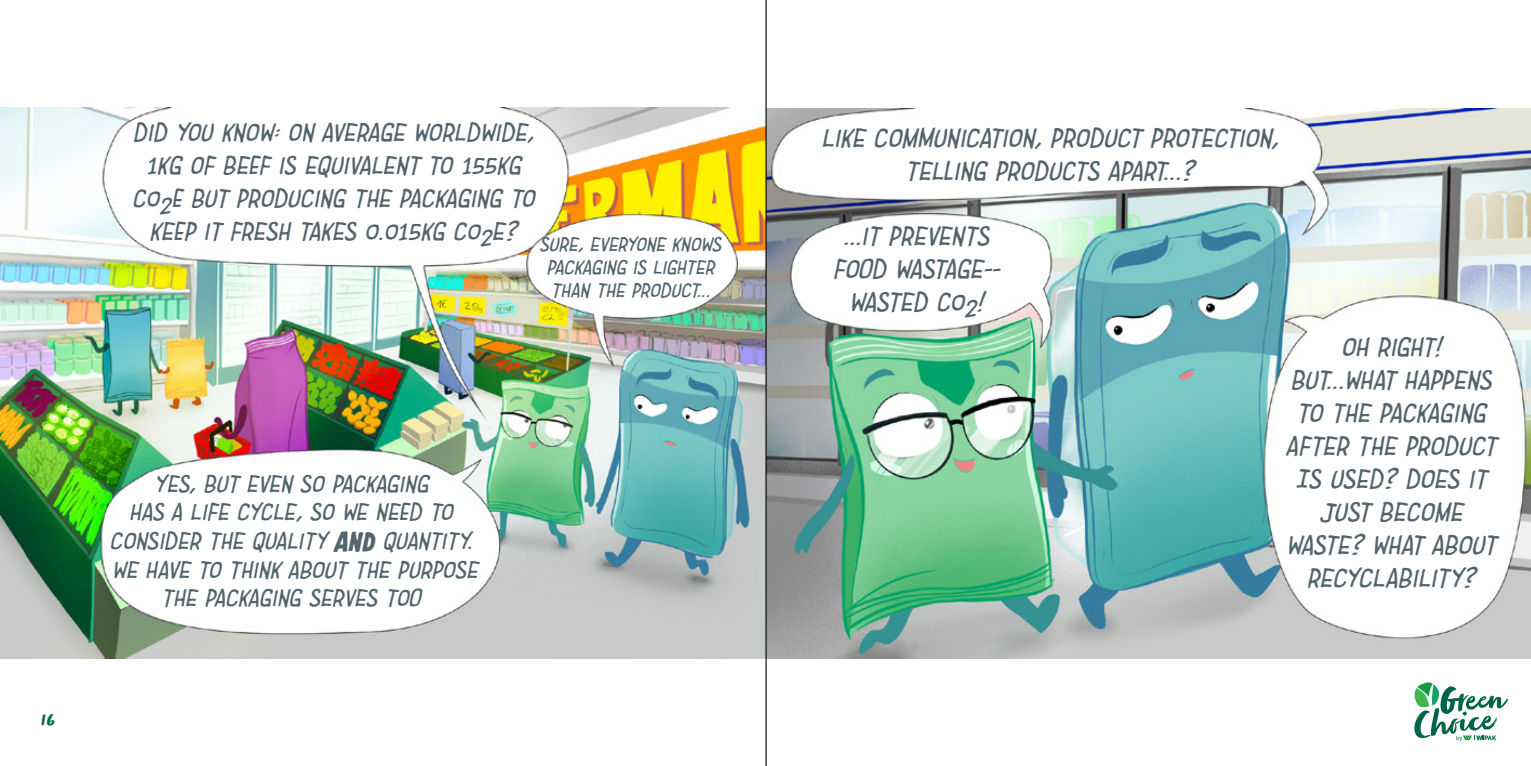
<style>
.page{position:relative;width:1531px;height:766px;background:#fff}
.page>*{position:absolute;margin:0;border:0;box-sizing:border-box;transform-origin:0 0}
.t1{font:italic 28.57px/33.1px "Imaginary Friend BB";letter-spacing:.02em;color:#52646d;text-align:center}
.t2{font:italic 27.45px/33.1px "Imaginary Friend BB";letter-spacing:.02em;color:#52646d;text-align:center}
.t3{font:italic 25.88px/28.6px "Imaginary Friend BB";letter-spacing:.02em;color:#52646d;text-align:center}
.t4{font:italic 21.15px/23.2px "Imaginary Friend BB";letter-spacing:.02em;color:#52646d;text-align:center}
.t5{font:20.25px "Zooja Pro";color:#046648}
.s1{font-weight:700;font-size:23.18px}
</style>
<div class="page">
<svg style="left:1414px;top:682px;width:94px;height:59px"></svg>
<img style="left:0;top:108px;width:1531px;height:550px">
<hr style="left:765px;top:0;width:1px;height:765px;background:#040000">
<p class="t2" style="left:133px;top:116px;width:403px">DID YOU KNOW: ON AVERAGE WORLDWIDE, 1KG OF BEEF IS EQUIVALENT TO 155KG C02E BUT PRODUCING THE PACKAGING TO KEEP IT FRESH TAKES 0.015KG C02E?</p>
<p class="t4" style="left:540px;top:232px;width:183px">SURE, EVERYONE KNOWS<br>PACKAGING IS LIGHTER<br>THAN THE PRODUCT...</p>
<p class="t5" style="left:41px;top:707px;width:15px">16</p>
<p class="t3" style="left:110px;top:469px;width:369px">YES, BUT EVEN SO PACKAGING<br>HAS A LIFE CYCLE, SO WE NEED TO<br>CONSIDER THE QUALITY <span class="s1">and</span> QUANTITY.<br>WE HAVE TO THINK ABOUT THE PURPOSE<br>THE PACKAGING SERVES TOO</p>
<p class="t1" style="left:822px;top:121px;width:458px">LIKE COMMUNICATION, PRODUCT PROTECTION,<br>TELLING PRODUCTS APART...?</p>
<p class="t1" style="left:833px;top:220px;width:168px">...IT PREVENTS<br>FOOD WASTAGE--<br>WASTED C02!</p>
<p class="t1" style="left:1286px;top:330px;width:211px">OH RIGHT!<br>BUT...WHAT HAPPENS<br>TO THE PACKAGING<br>AFTER THE PRODUCT<br>IS USED? DOES IT<br>JUST BECOME<br>WASTE? WHAT ABOUT<br>RECYCLABILITY?</p>
</div>
